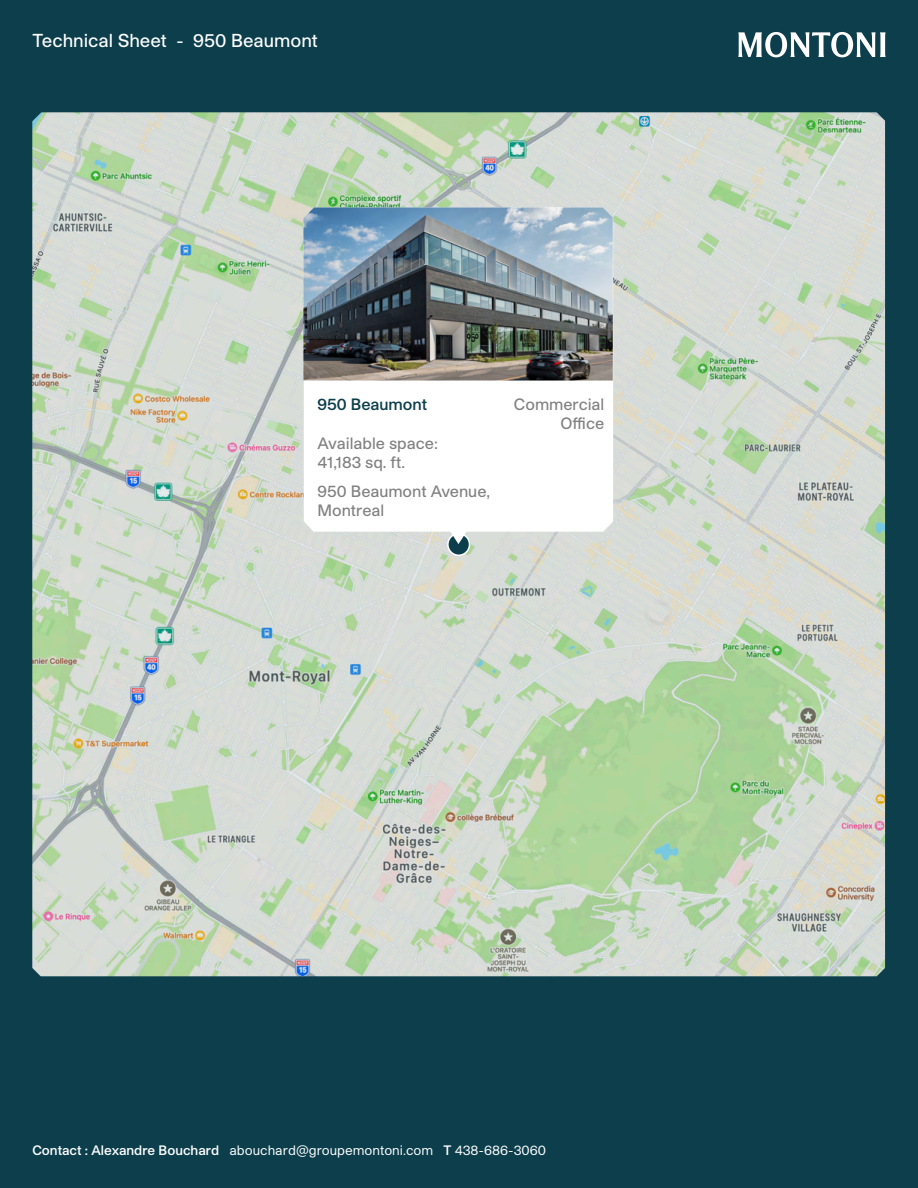
<style>
.page{position:relative;width:918px;height:1188px;background:#0c3e4c}
.page>*{position:absolute;margin:0;border:0;box-sizing:border-box;transform-origin:0 0}
.t1{font:500 18px "Studio Pro";color:#fff}
.Légende_gris{font:500 15.75px/18.9px "Studio Pro";color:#808080}
.Légende_gris-2{font:600 15.75px "Studio Pro";color:#0c3e4c}
.t2{font:13.2px "Studio Pro";color:#fff}
.s1{font-weight:600}
</style>
<div class="page">
<svg style="left:738px;top:32px;width:148px;height:25px"></svg>
<img style="left:32px;top:112px;width:853px;height:864px">
<div style="left:448px;top:534px;width:21px;height:21px;background:#0c3e4c;border-radius:50%"></div>
<div style="left:447px;top:533px;width:23px;height:23px;border:2px solid #fff;border-radius:50%"></div>
<svg style="left:304px;top:381px;width:309px;height:163px;background:#fbfbfb"></svg>
<img style="left:303px;top:207px;width:310px;height:174px">
<p class="t1" style="left:32px;top:28px;width:287px">Technical Sheet - 950 Beaumont</p>
<p class="Légende_gris-2" style="left:318px;top:394px;width:111px">950 Beaumont</p>
<p class="Légende_gris" style="left:318px;top:433px;width:122px">Available space:<br>41,183 sq. ft.</p>
<p class="Légende_gris" style="left:318px;top:481px;width:174px">950 Beaumont Avenue,<br>Montreal</p>
<p class="Légende_gris" style="left:514px;top:394px;width:92px;text-align:right">Commercial<br>Office</p>
<p class="t2" style="left:32px;top:1142px;width:515px"><span class="s1">Contact : Alexandre Bouchard</span> abouchard@groupemontoni.com <span class="s1">T</span> 438-686-3060</p>
</div>
